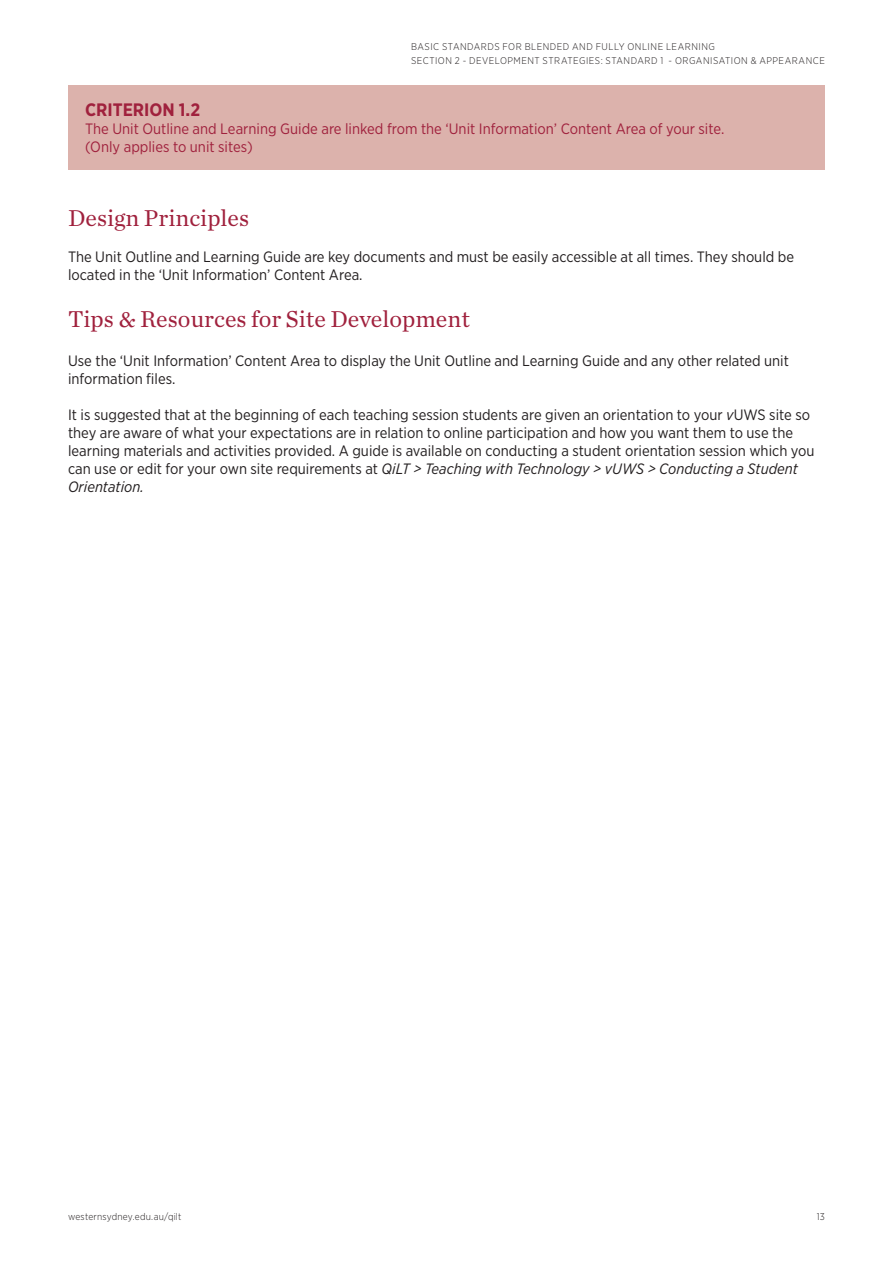
<style>
.page{position:relative;width:893px;height:1263px;background:#fff}
.page>*{position:absolute;margin:0;border:0;box-sizing:border-box;transform-origin:0 0}
.t1{font:24px "Chronicle Text G1";color:#a0213d}
.t2{font:700 18px "Gotham Narrow";color:#a0213d}
.t3{font:15px/18px "Gotham Narrow";color:#231f20}
.t4{font:15px/18px "Gotham Narrow";color:#a0213d}
.t5{font:300 9.75px/13.2px "Gotham Narrow";letter-spacing:.05em;color:#231f20}
.t6{font:300 9.75px "Gotham Narrow";letter-spacing:.02em;color:#231f20}
.s1{font-style:italic}
</style>
<div class="page">
<div style="left:68px;top:85px;width:757px;height:84px;background:#dcb2ac"></div>
<p class="t5" style="left:411px;top:40px;width:415px">BASIC STANDARDS FOR BLENDED AND FULLY ONLINE LEARNING<br>SECTION 2 - DEVELOPMENT STRATEGIES: STANDARD 1 - ORGANISATION &amp; APPEARANCE</p>
<p class="t2" style="left:85px;top:99px;width:117px">CRITERION 1.2</p>
<p class="t4" style="left:85px;top:120px;width:641px">The Unit Outline and Learning Guide are linked from the ‘Unit Information’ Content Area of your site. (Only applies to unit sites)</p>
<h1 class="t1" style="left:68px;top:200px;width:183px">Design Principles</h1>
<p class="t3" style="left:68px;top:247px;width:728px">The Unit Outline and Learning Guide are key documents and must be easily accessible at all times. They should be located in the ‘Unit Information’ Content Area.</p>
<h1 class="t1" style="left:68px;top:301px;width:404px">Tips &amp; Resources for Site Development</h1>
<p class="t3" style="left:68px;top:351px;width:722px">Use the ‘Unit Information’ Content Area to display the Unit Outline and Learning Guide and any other related unit information files.</p>
<p class="t3" style="left:68px;top:405px;width:748px">It is suggested that at the beginning of each teaching session students are given an orientation to your <span class="s1">v</span>UWS site so they are aware of what your expectations are in relation to online participation and how you want them to use the learning materials and activities provided. A guide is available on conducting a student orientation session which you can use or edit for your own site requirements at <span class="s1">QiLT &gt; Teaching with Technology &gt; vUWS &gt; Conducting a Student Orientation.</span></p>
<p class="t6" style="left:68px;top:1211px;width:115px">westernsydney.edu.au/qilt</p>
<p class="t5" style="left:817px;top:1210px;width:10px">13</p>
</div>
